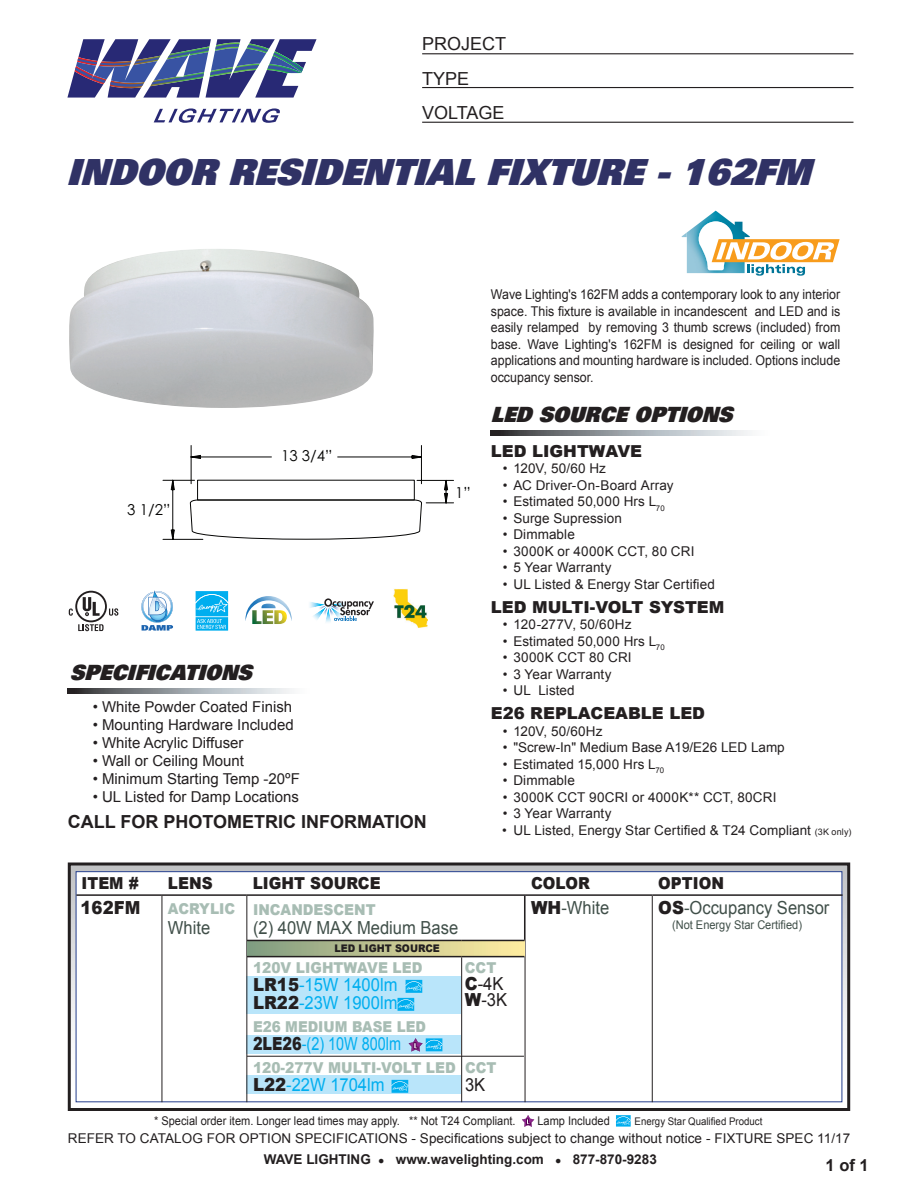
<style>
.page{position:relative;width:918px;height:1188px;background:#fff}
.page>*{position:absolute;margin:0;border:0;box-sizing:border-box;transform-origin:0 0}
.t1{font:italic 36px "Univers LT Std X Black";color:#303265;scale:.95 1}
.t2{font:italic 21px "Univers LT Std X Black";color:#231f20;scale:.95 1}
.t3{font:18px "Arial";color:#404f49;scale:.92 1}
.t4{font:18px/18px "Arial";color:#00aeef;scale:.92 1}
.t5{font:700 18px "Arial";color:#231f20}
.t6{font:18px "Arial";color:#231f20}
.t7{font:18px "Arial";color:#00aeef;scale:.8 1}
.t8{font:18px/16.5px "Arial";color:#231f20;scale:.92 1}
.t9{font:900 18px "Arial";color:#231f20;scale:.92 1}
.t10{font:900 16.5px "Arial";color:#231f20}
.t11{font:900 16.5px "Arial";color:#231f20;scale:.92 1}
.t12{font:700 16.5px "Arial";color:#231f20}
.t13{font:15px "Arial";color:#231f20}
.t14{font:900 15px "Arial";color:#a8bdb4;scale:.92 1}
.t15{font:15px "Century Gothic";color:#050504}
.t16{font:900 15px "Arial";color:#a8bdb4;scale:.9 1}
.t17{font:700 15px "Century Gothic";color:#050504}
.t18{font:13.5px "Arial";letter-spacing:.005em;color:#231f20}
.t19{font:13.5px/16.5px "Arial";letter-spacing:.005em;color:#231f20;text-align:justify;scale:.92 1}
.t20{font:700 13.5px "Arial";color:#231f20}
.t21{font:12px "Arial";color:#231f20;scale:.92 1}
.t22{font:12px "Arial";color:#404f49;scale:.92 1}
.t23{font:10.5px "Arial";color:#231f20;scale:.92 1}
.t24{font:900 10.5px "Arial";color:#231f20;scale:.92 1}
.s1{font-size:9px}
.s2{font-weight:900;color:#231f20}
.s3{font-weight:900}
.s4{font-size:10.5px}
</style>
<div class="page">
<svg style="left:72px;top:866px;width:774px;height:237px;background:#c4c7ce"></svg>
<div style="left:68px;top:862px;width:782px;height:249px;border:3px solid #231f20"></div>
<div style="left:76px;top:871px;width:766px;height:231px;background:#fff;border:1px solid #253f8e"></div>
<div style="left:246px;top:1076px;width:215px;height:18px;background:#b9e5fa"></div>
<div style="left:246px;top:976px;width:215px;height:37px;background:#b9e5fa"></div>
<div style="left:246px;top:1036px;width:215px;height:18px;background:#b9e5fa"></div>
<svg style="left:154px;top:108px;width:126px;height:15px"></svg>
<svg style="left:67px;top:39px;width:250px;height:59px"></svg>
<hr style="left:422px;top:53px;width:431px;height:1px;background:#231f20">
<hr style="left:422px;top:87px;width:431px;height:1px;background:#231f20">
<hr style="left:422px;top:122px;width:431px;height:1px;background:#231f20">
<img style="left:69px;top:249px;width:305px;height:159px">
<svg style="left:163px;top:445px;width:291px;height:95px"></svg>
<hr style="left:247px;top:894px;width:278px;height:2px;background:#231f20">
<hr style="left:525px;top:894px;width:127px;height:2px;background:#231f20">
<hr style="left:652px;top:894px;width:191px;height:2px;background:#231f20">
<hr style="left:76px;top:894px;width:86px;height:2px;background:#231f20">
<hr style="left:162px;top:896px;width:1px;height:206px;background:#231f20">
<hr style="left:652px;top:896px;width:1px;height:206px;background:#231f20">
<hr style="left:162px;top:894px;width:85px;height:2px;background:#231f20">
<hr style="left:247px;top:896px;width:1px;height:206px;background:#231f20">
<hr style="left:525px;top:896px;width:1px;height:206px;background:#231f20">
<div style="left:247px;top:940px;width:277px;height:17px;background:linear-gradient(to right,#7f9b81,#ffeea1)"></div>
<hr style="left:524px;top:896px;width:1px;height:44px;background:#231f20">
<hr style="left:461px;top:957px;width:1px;height:99px;background:#231f20">
<hr style="left:461px;top:1056px;width:1px;height:46px;background:#231f20">
<hr style="left:247px;top:940px;width:215px;height:1px;background:#231f20">
<hr style="left:462px;top:940px;width:63px;height:1px;background:#231f20">
<hr style="left:247px;top:956px;width:215px;height:1px;background:#231f20">
<hr style="left:462px;top:956px;width:62px;height:1px;background:#231f20">
<svg style="left:398px;top:980px;width:24px;height:31px"></svg>
<svg style="left:409px;top:1038px;width:33px;height:14px"></svg>
<hr style="left:247px;top:1056px;width:215px;height:1px;background:#231f20">
<svg style="left:392px;top:1080px;width:16px;height:13px"></svg>
<hr style="left:462px;top:1056px;width:62px;height:1px;background:#231f20">
<svg style="left:681px;top:211px;width:159px;height:65px"></svg>
<div style="left:75px;top:591px;width:32px;height:31px;border:2px solid #231f20;border-radius:50%"></div>
<svg style="left:83px;top:597px;width:17px;height:19px"></svg>
<svg style="left:69px;top:609px;width:4px;height:7px"></svg>
<svg style="left:109px;top:608px;width:9px;height:8px"></svg>
<svg style="left:78px;top:624px;width:26px;height:7px"></svg>
<svg style="left:141px;top:590px;width:32px;height:41px"></svg>
<svg style="left:195px;top:591px;width:34px;height:40px"></svg>
<div style="left:196px;top:617px;width:32px;height:14px;background:#00aeef"></div>
<svg style="left:196px;top:591px;width:32px;height:38px"></svg>
<svg style="left:245px;top:596px;width:47px;height:28px"></svg>
<svg style="left:309px;top:598px;width:65px;height:25px"></svg>
<img style="left:393px;top:589px;width:34px;height:39px">
<svg style="left:522px;top:1115px;width:12px;height:12px"></svg>
<svg style="left:616px;top:1115px;width:15px;height:12px"></svg>
<svg style="left:491px;top:430px;width:260px;height:5px"></svg>
<svg style="left:67px;top:688px;width:225px;height:6px"></svg>
<p class="t6" style="left:422px;top:32px;width:86px">PROJECT</p>
<p class="t6" style="left:422px;top:67px;width:49px">TYPE</p>
<p class="t6" style="left:422px;top:101px;width:84px">VOLTAGE</p>
<p class="t1" style="left:66px;top:148px;width:797px">INDOOR RESIDENTIALFIXTURE-162FM</p>
<p class="t19" style="left:491px;top:286px;width:381px">Wave Lighting's 162FM adds a contemporary look to any interior space. This fixture is available in incandescent and LED and is easily relamped by removing 3 thumb screws (included) from base. Wave Lighting's 162FM is designed for ceiling or wall applications and mounting hardware is included. Options include occupancy sensor.</p>
<p class="t15" style="left:736px;top:318px;width:25px">11”</p>
<p class="t2" style="left:491px;top:401px;width:263px">LED SOURCEOPTIONS</p>
<p class="t10" style="left:491px;top:442px;width:153px">LED LIGHTWAVE</p>
<p class="t18" style="left:503px;top:460px;width:105px">• 120V, 50/60 Hz</p>
<p class="t18" style="left:503px;top:476px;width:172px">• AC Driver-On-Board Array</p>
<p class="t18" style="left:503px;top:493px;width:163px">• Estimated 50,000 Hrs L<sub>70</sub></p>
<p class="t18" style="left:503px;top:509px;width:121px">• Surge Supression</p>
<p class="t18" style="left:503px;top:526px;width:73px">• Dimmable</p>
<p class="t18" style="left:503px;top:542px;width:193px">• 3000K or 4000K CCT, 80 CRI</p>
<p class="t18" style="left:503px;top:559px;width:110px">• 5 Year Warranty</p>
<p class="t18" style="left:503px;top:575px;width:214px">• UL Listed &amp; Energy Star Certified</p>
<p class="t10" style="left:491px;top:598px;width:235px">LED MULTI-VOLT SYSTEM</p>
<p class="t18" style="left:503px;top:616px;width:130px">• 120-277V, 50/60Hz</p>
<p class="t18" style="left:503px;top:632px;width:163px">• Estimated 50,000 Hrs L<sub>70</sub></p>
<p class="t18" style="left:503px;top:649px;width:130px">• 3000K CCT 80 CRI</p>
<p class="t18" style="left:503px;top:665px;width:110px">• 3 Year Warranty</p>
<p class="t18" style="left:503px;top:682px;width:73px">• UL Listed</p>
<p class="t10" style="left:491px;top:704px;width:216px">E26 REPLACEABLE LED</p>
<p class="t18" style="left:503px;top:722px;width:101px">• 120V, 50/60Hz</p>
<p class="t18" style="left:503px;top:739px;width:283px">• "Screw-In" Medium Base A19/E26 LED Lamp</p>
<p class="t18" style="left:503px;top:755px;width:163px">• Estimated 15,000 Hrs L<sub>70</sub></p>
<p class="t18" style="left:503px;top:772px;width:73px">• Dimmable</p>
<p class="t18" style="left:503px;top:788px;width:275px">• 3000K CCT 90CRI or 4000K** CCT, 80CRI</p>
<p class="t18" style="left:503px;top:805px;width:110px">• 3 Year Warranty</p>
<p class="t18" style="left:502px;top:821px;width:351px">• UL Listed, Energy Star Certified &amp; T24 Compliant <span class="s1">(3K only)</span></p>
<p class="t15" style="left:281px;top:445px;width:53px">13 3/4”</p>
<p class="t15" style="left:455px;top:482px;width:17px">1”</p>
<p class="t15" style="left:127px;top:499px;width:45px">3 1/2”</p>
<p class="t15" style="left:570px;top:499px;width:45px">3 1/2”</p>
<p class="t2" style="left:70px;top:659px;width:201px">SPECIFICATIONS</p>
<p class="t13" style="left:93px;top:697px;width:201px">• White Powder Coated Finish</p>
<p class="t13" style="left:93px;top:715px;width:203px">• Mounting Hardware Included</p>
<p class="t13" style="left:93px;top:733px;width:152px">• White Acrylic Diffuser</p>
<p class="t13" style="left:93px;top:751px;width:153px">• Wall or Ceiling Mount</p>
<p class="t13" style="left:93px;top:769px;width:209px">• Minimum Starting Temp -20ºF</p>
<p class="t13" style="left:93px;top:787px;width:208px">• UL Listed for Damp Locations</p>
<p class="t5" style="left:68px;top:810px;width:360px">CALL FOR PHOTOMETRIC INFORMATION</p>
<p class="t11" style="left:81px;top:874px;width:64px">ITEM #</p>
<p class="t11" style="left:168px;top:874px;width:50px">LENS</p>
<p class="t11" style="left:253px;top:874px;width:141px">LIGHT SOURCE</p>
<p class="t11" style="left:531px;top:874px;width:65px">COLOR</p>
<p class="t11" style="left:658px;top:874px;width:73px">OPTION</p>
<p class="t9" style="left:81px;top:898px;width:67px">162FM</p>
<p class="t14" style="left:168px;top:901px;width:75px">ACRYLIC</p>
<p class="t3" style="left:168px;top:916px;width:48px">White</p>
<p class="t3" style="left:531px;top:896px;width:86px"><span class="s2">WH</span>-White</p>
<p class="t3" style="left:658px;top:896px;width:188px"><span class="s2">OS</span>-Occupancy Sensor</p>
<p class="t22" style="left:672px;top:917px;width:143px">(Not Energy Star Certified)</p>
<p class="t14" style="left:253px;top:901px;width:135px">INCANDESCENT</p>
<p class="t3" style="left:253px;top:916px;width:225px">(2) 40W MAX Medium Base</p>
<p class="t24" style="left:334px;top:943px;width:116px">LED LIGHT SOURCE</p>
<p class="t14" style="left:253px;top:960px;width:186px">120V LIGHTWAVE LED</p>
<p class="t4" style="left:253px;top:976px;width:159px"><span class="s2">LR15</span>-15W 1400lm<br><span class="s2">LR22</span>-23W 1900lm</p>
<p class="t16" style="left:253px;top:1018px;width:194px">E26 MEDIUM BASE LED</p>
<p class="t7" style="left:253px;top:1032px;width:187px"><span class="s2">2LE26</span>-(2) 10W 800lm</p>
<p class="t15" style="left:274px;top:927px;width:46px">10.11”</p>
<p class="t14" style="left:465px;top:960px;width:36px">CCT</p>
<p class="t8" style="left:465px;top:975px;width:48px"><span class="s3">C</span>-4K<br><span class="s3">W</span>-3K</p>
<p class="t15" style="left:480px;top:973px;width:30px">1.5”</p>
<p class="t17" style="left:250px;top:1023px;width:90px">ELECTRONIC</p>
<p class="t14" style="left:253px;top:1060px;width:222px">120-277V MULTI-VOLT LED</p>
<p class="t4" style="left:253px;top:1076px;width:145px"><span class="s2">L22</span>-22W 1704lm</p>
<p class="t14" style="left:465px;top:1059px;width:36px">CCT</p>
<p class="t8" style="left:465px;top:1077px;width:24px">3K</p>
<p class="t21" style="left:154px;top:1113px;width:395px">* Special order item. Longer lead times may apply. ** Not T24 Compliant.</p>
<p class="t21" style="left:537px;top:1113px;width:80px">Lamp Included</p>
<p class="t23" style="left:635px;top:1115px;width:140px">Energy Star Qualified Product</p>
<p class="t18" style="left:68px;top:1130px;width:784px">REFER TO CATALOG FOR OPTION SPECIFICATIONS - Specifications subject to change without notice - FIXTURE SPEC 11/17</p>
<p class="t20" style="left:264px;top:1150px;width:395px">WAVE LIGHTING <span class="s4">●</span> www.wavelighting.com <span class="s4">●</span> 877-870-9283</p>
<p class="t12" style="left:826px;top:1154px;width:45px">1 of 1</p>
</div>
